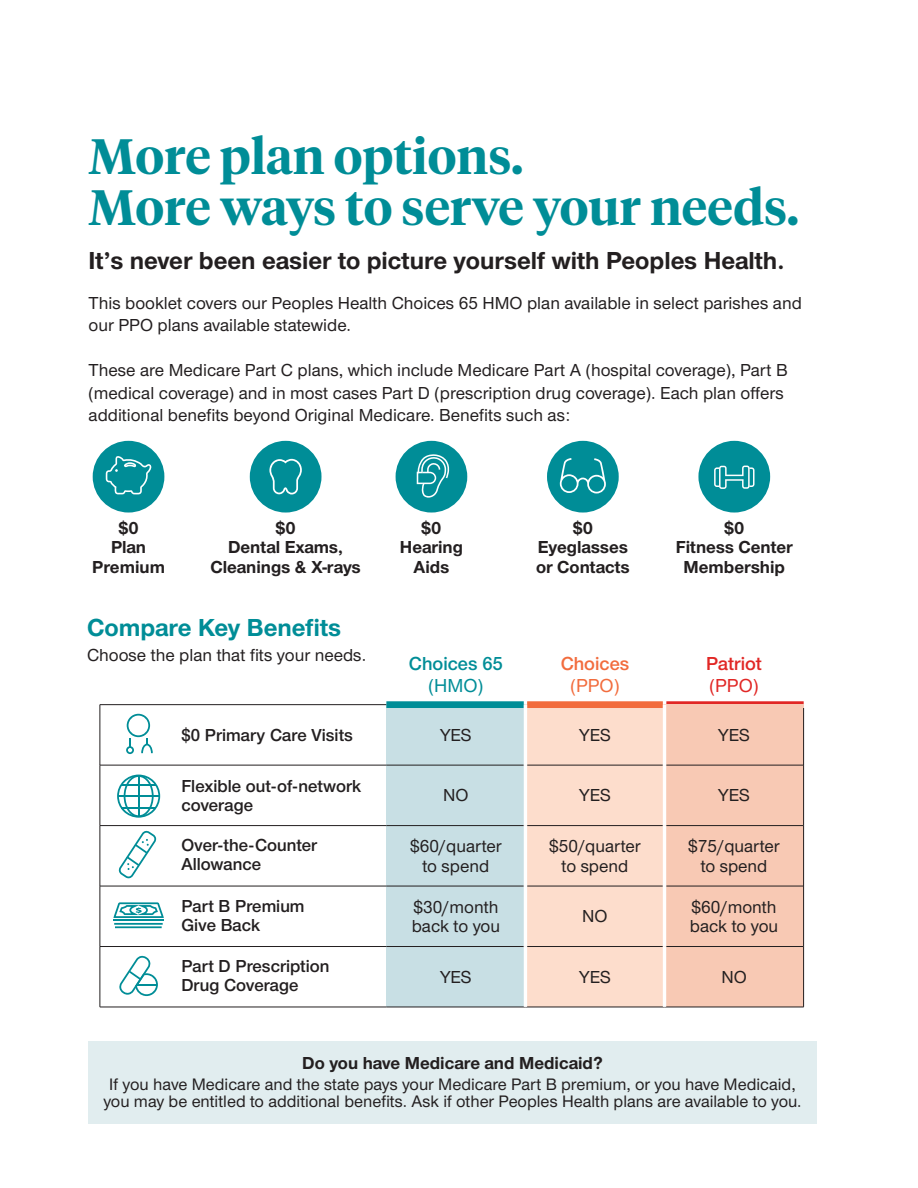
<style>
.page{position:relative;width:918px;height:1188px;background:#fff}
.page>*{position:absolute;margin:0;border:0;box-sizing:border-box;transform-origin:0 0}
.t1{font:600 49.5px/51.6px "UHC Serif Headline";color:#008d97}
.t2{font:700 25.5px "UHC Sans";color:#231f20}
.t3{font:700 25.5px "UHC Sans";color:#008d97}
.t4{font:600 19.5px/22.5px "UHC Sans";color:#008d97;text-align:center}
.t5{font:600 19.5px "UHC Sans";color:#f26c3d}
.t6{font:600 19.5px "UHC Sans";letter-spacing:-.005em;color:#e12725}
.t7{font:500 19.5px "UHC Sans";color:#f26c3d}
.t8{font:500 19.5px "UHC Sans";color:#e12725}
.t9{font:500 18px/22.5px "UHC Sans";color:#231f20}
.t10{font:700 18px/19.5px "UHC Sans";color:#231f20;text-align:center}
.t11{font:600 18px/19.5px "UHC Sans";color:#231f20}
.t12{font:500 17.25px/17.2px "UHC Sans";color:#231f20;text-align:center}
.s1{font-weight:500}
</style>
<div class="page">
<svg style="left:666px;top:701px;width:138px;height:4px"></svg>
<div style="left:386px;top:705px;width:139px;height:60px;background:#c8dfe4"></div>
<div style="left:386px;top:765px;width:139px;height:61px;background:#c8dfe4"></div>
<div style="left:386px;top:826px;width:139px;height:60px;background:#c8dfe4"></div>
<div style="left:386px;top:886px;width:139px;height:61px;background:#c8dfe4"></div>
<div style="left:386px;top:947px;width:139px;height:60px;background:#c8dfe4"></div>
<div style="left:525px;top:705px;width:140px;height:60px;background:#fdddcc"></div>
<div style="left:525px;top:765px;width:140px;height:61px;background:#fdddcc"></div>
<div style="left:525px;top:826px;width:140px;height:60px;background:#fdddcc"></div>
<div style="left:525px;top:886px;width:140px;height:61px;background:#fdddcc"></div>
<div style="left:525px;top:947px;width:140px;height:60px;background:#fdddcc"></div>
<div style="left:665px;top:705px;width:139px;height:60px;background:#f8c9b4"></div>
<div style="left:665px;top:765px;width:139px;height:61px;background:#f8c9b4"></div>
<div style="left:665px;top:826px;width:139px;height:60px;background:#f8c9b4"></div>
<div style="left:665px;top:886px;width:139px;height:61px;background:#f8c9b4"></div>
<div style="left:665px;top:947px;width:139px;height:60px;background:#f8c9b4"></div>
<hr style="left:100px;top:704px;width:286px;height:1px;background:#231f20">
<hr style="left:100px;top:705px;width:1px;height:60px;background:#231f20">
<hr style="left:100px;top:765px;width:286px;height:1px;background:#231f20">
<hr style="left:100px;top:765px;width:1px;height:60px;background:#231f20">
<hr style="left:386px;top:765px;width:138px;height:1px;background:#231f20">
<hr style="left:527px;top:765px;width:136px;height:1px;background:#231f20">
<hr style="left:666px;top:765px;width:137px;height:1px;background:#231f20">
<hr style="left:100px;top:825px;width:286px;height:1px;background:#231f20">
<hr style="left:100px;top:826px;width:1px;height:60px;background:#231f20">
<hr style="left:386px;top:825px;width:138px;height:1px;background:#231f20">
<hr style="left:527px;top:825px;width:136px;height:1px;background:#231f20">
<hr style="left:666px;top:825px;width:137px;height:1px;background:#231f20">
<hr style="left:100px;top:886px;width:286px;height:1px;background:#231f20">
<hr style="left:100px;top:886px;width:1px;height:60px;background:#231f20">
<hr style="left:386px;top:886px;width:138px;height:1px;background:#231f20">
<hr style="left:527px;top:886px;width:136px;height:1px;background:#231f20">
<hr style="left:666px;top:886px;width:137px;height:1px;background:#231f20">
<hr style="left:100px;top:946px;width:286px;height:1px;background:#231f20">
<hr style="left:100px;top:947px;width:1px;height:60px;background:#231f20">
<hr style="left:386px;top:946px;width:138px;height:1px;background:#231f20">
<hr style="left:527px;top:946px;width:136px;height:1px;background:#231f20">
<hr style="left:666px;top:946px;width:137px;height:1px;background:#231f20">
<hr style="left:100px;top:1007px;width:286px;height:1px;background:#231f20">
<hr style="left:386px;top:1007px;width:139px;height:1px;background:#231f20">
<hr style="left:525px;top:1007px;width:140px;height:1px;background:#231f20">
<hr style="left:665px;top:1007px;width:139px;height:1px;background:#231f20">
<div style="left:386px;top:701px;width:138px;height:7px;background:#008d97"></div>
<div style="left:527px;top:701px;width:136px;height:7px;background:#f26c3d"></div>
<hr style="left:524px;top:705px;width:3px;height:60px;background:#fff">
<hr style="left:663px;top:705px;width:3px;height:60px;background:#fff">
<hr style="left:524px;top:765px;width:3px;height:61px;background:#fff">
<hr style="left:663px;top:765px;width:3px;height:61px;background:#fff">
<hr style="left:524px;top:826px;width:3px;height:60px;background:#fff">
<hr style="left:663px;top:826px;width:3px;height:60px;background:#fff">
<hr style="left:524px;top:886px;width:3px;height:61px;background:#fff">
<hr style="left:663px;top:886px;width:3px;height:61px;background:#fff">
<hr style="left:524px;top:947px;width:3px;height:60px;background:#fff">
<hr style="left:663px;top:947px;width:3px;height:60px;background:#fff">
<hr style="left:803px;top:708px;width:1px;height:57px;background:#231f20">
<hr style="left:803px;top:826px;width:1px;height:60px;background:#231f20">
<hr style="left:803px;top:886px;width:1px;height:61px;background:#231f20">
<hr style="left:803px;top:947px;width:1px;height:60px;background:#231f20">
<hr style="left:803px;top:765px;width:1px;height:61px;background:#231f20">
<svg style="left:126px;top:714px;width:27px;height:40px"></svg>
<svg style="left:117px;top:775px;width:43px;height:43px"></svg>
<hr style="left:138px;top:776px;width:2px;height:40px;background:#008d97">
<hr style="left:118px;top:795px;width:41px;height:2px;background:#008d97">
<hr style="left:121px;top:784px;width:35px;height:2px;background:#008d97">
<hr style="left:121px;top:807px;width:35px;height:2px;background:#008d97">
<svg style="left:119px;top:831px;width:37px;height:47px"></svg>
<svg style="left:119px;top:956px;width:39px;height:40px"></svg>
<hr style="left:137px;top:984px;width:20px;height:2px;background:#008d97">
<svg style="left:113px;top:902px;width:51px;height:26px"></svg>
<div style="left:89px;top:1041px;width:728px;height:83px;background:#e1edef"></div>
<div style="left:93px;top:441px;width:71px;height:72px;background:#008d97;border-radius:50%"></div>
<svg style="left:106px;top:456px;width:45px;height:38px"></svg>
<div style="left:547px;top:441px;width:72px;height:72px;background:#008d97;border-radius:50%"></div>
<svg style="left:560px;top:458px;width:46px;height:35px"></svg>
<div style="left:698px;top:441px;width:72px;height:72px;background:#008d97;border-radius:50%"></div>
<svg style="left:714px;top:466px;width:41px;height:23px"></svg>
<div style="left:396px;top:441px;width:71px;height:72px;background:#008d97;border-radius:50%"></div>
<svg style="left:417px;top:454px;width:32px;height:44px"></svg>
<div style="left:250px;top:441px;width:72px;height:72px;background:#008d97;border-radius:50%"></div>
<svg style="left:269px;top:459px;width:33px;height:35px"></svg>
<h3 class="t1" style="left:89px;top:128px;width:712px">More plan options.<br>More ways to serve your needs.</h3>
<p class="t2" style="left:89px;top:243px;width:697px">It’s never been easier to picture yourself with Peoples Health.</p>
<p class="t9" style="left:89px;top:291px;width:715px">This booklet covers our Peoples Health Choices 65 HMO plan available in select parishes and our PPO plans available statewide.</p>
<p class="t9" style="left:89px;top:358px;width:701px">These are Medicare Part C plans, which include Medicare Part A (hospital coverage), Part B (medical coverage) and in most cases Part D (prescription drug coverage). Each plan offers additional benefits beyond Original Medicare. Benefits such as:</p>
<p class="t10" style="left:92px;top:517px;width:74px">$0<br>Plan<br>Premium</p>
<p class="t10" style="left:536px;top:517px;width:95px">$0<br>Eyeglasses or Contacts</p>
<p class="t10" style="left:676px;top:517px;width:118px">$0<br>Fitness Center<br>Membership</p>
<p class="t10" style="left:210px;top:517px;width:152px">$0<br>Dental Exams,<br>Cleanings &amp; X-rays</p>
<p class="t10" style="left:400px;top:517px;width:65px">$0<br>Hearing<br>Aids</p>
<h3 class="t3" style="left:87px;top:610px;width:256px">Compare Key Benefits</h3>
<p class="t9" style="left:87px;top:643px;width:281px">Choose the plan that fits your needs.</p>
<p class="t4" style="left:409px;top:651px;width:95px">Choices 65 <span class="s1">(HMO)</span></p>
<p class="t5" style="left:561px;top:650px;width:70px">Choices</p>
<p class="t6" style="left:706px;top:650px;width:57px">Patriot</p>
<p class="t7" style="left:570px;top:673px;width:50px">(PPO)</p>
<p class="t8" style="left:710px;top:673px;width:50px">(PPO)</p>
<p class="t11" style="left:181px;top:725px;width:173px">$0 Primary Care Visits</p>
<p class="t9" style="left:440px;top:723px;width:33px">YES</p>
<p class="t9" style="left:579px;top:723px;width:33px">YES</p>
<p class="t9" style="left:718px;top:723px;width:33px">YES</p>
<p class="t11" style="left:181px;top:776px;width:181px">Flexible out-of-network coverage</p>
<p class="t11" style="left:181px;top:834px;width:137px">Over-the-Counter</p>
<p class="t11" style="left:181px;top:854px;width:81px">Allowance</p>
<p class="t11" style="left:181px;top:895px;width:125px">Part B Premium<br>Give Back</p>
<p class="t11" style="left:181px;top:955px;width:150px">Part D Prescription<br>Drug Coverage</p>
<p class="t9" style="left:443px;top:783px;width:27px">NO</p>
<p class="t9" style="left:410px;top:834px;width:93px">$60/quarter</p>
<p class="t9" style="left:423px;top:854px;width:68px">to spend</p>
<p class="t9" style="left:412px;top:896px;width:90px;line-height:19.5px">$30/month back to you</p>
<p class="t9" style="left:440px;top:965px;width:33px">YES</p>
<p class="t9" style="left:579px;top:783px;width:33px">YES</p>
<p class="t9" style="left:718px;top:783px;width:33px">YES</p>
<p class="t9" style="left:549px;top:834px;width:93px">$50/quarter</p>
<p class="t9" style="left:688px;top:834px;width:93px">$75/quarter</p>
<p class="t9" style="left:562px;top:854px;width:68px">to spend</p>
<p class="t9" style="left:701px;top:854px;width:68px">to spend</p>
<p class="t9" style="left:692px;top:895px;width:86px">$60/month</p>
<p class="t9" style="left:582px;top:904px;width:27px">NO</p>
<p class="t9" style="left:690px;top:914px;width:90px">back to you</p>
<p class="t9" style="left:579px;top:965px;width:33px">YES</p>
<p class="t9" style="left:721px;top:965px;width:27px">NO</p>
<p class="t10" style="left:302px;top:1052px;width:302px">Do you have Medicare and Medicaid?</p>
<p class="t12" style="left:103px;top:1075px;width:700px">If you have Medicare and the state pays your Medicare Part B premium, or you have Medicaid, you may be entitled to additional benefits. Ask if other Peoples Health plans are available to you.</p>
</div>
